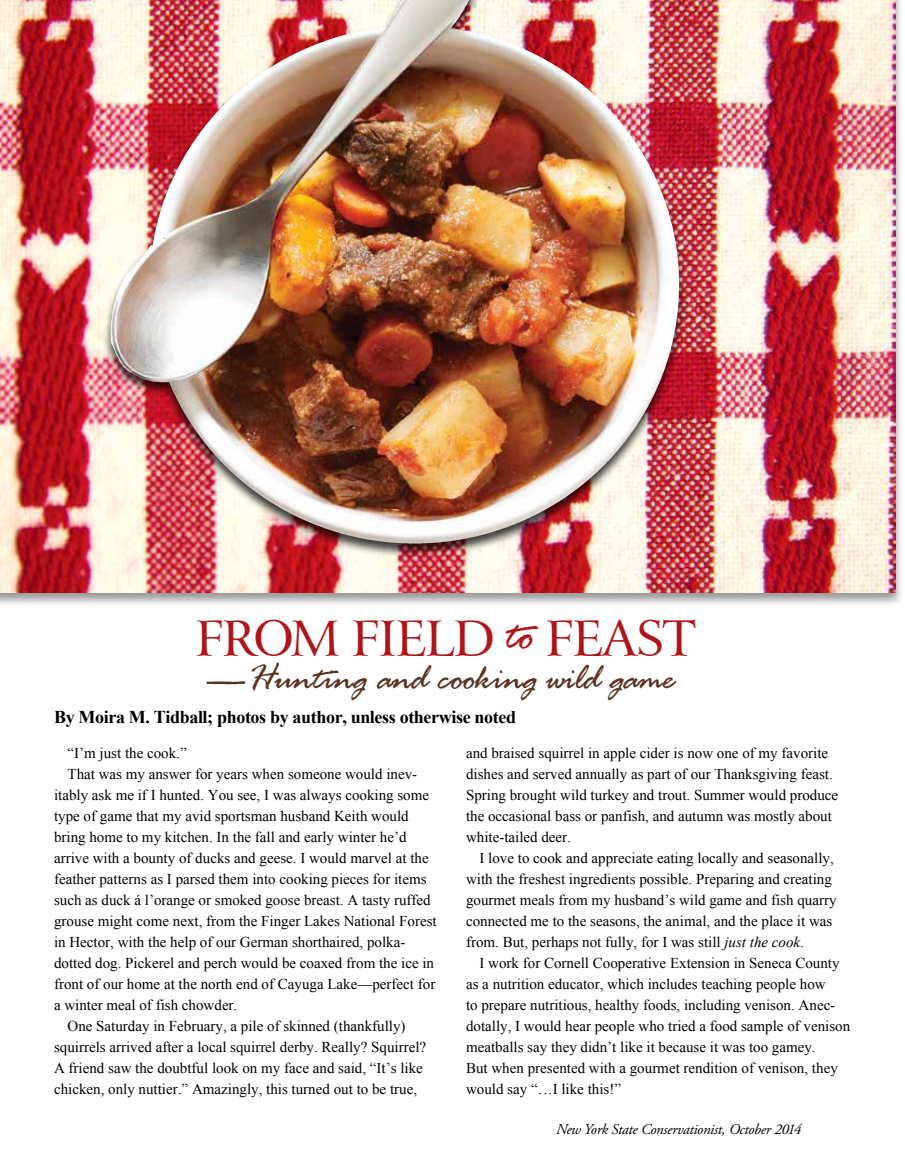
<style>
.page{position:relative;width:905px;height:1175px;background:#fff}
.page>*{position:absolute;margin:0;border:0;box-sizing:border-box;transform-origin:0 0}
.t1{font:48.45px "Arrus BT";letter-spacing:-.03em;color:#ae1418}
.t2{font:39px "Rage Italic Plain";letter-spacing:-.01em;color:#5a3423}
.t3{font:700 18px "Times New Roman";letter-spacing:-.02em;color:#000}
.t4{font:15px/21px "Times New Roman";color:#000}
.t5{font:italic 15px "Adobe Garamond Pro";letter-spacing:-.02em;color:#000}
.s1{font-family:"Rage Italic Plain"}
.s2{font-style:italic}
</style>
<div class="page">
<div style="left:0;top:0;width:903px;height:607px;background:#000;opacity:.41"></div>
<img style="left:0;top:0;width:895px;height:593px">
<div style="left:103px;top:0;width:584px;height:559px;background:#000;opacity:.75"></div>
<img style="left:283px;top:0;width:119px;height:60px">
<h1 class="t1" style="left:195px;top:609px;width:502px">FROM FIELD <span class="s1">to</span> FEAST</h1>
<h2 class="t2" style="left:205px;top:661px;width:471px">—Hunting and cooking wild game</h2>
<p class="t3" style="left:54px;top:704px;width:463px">By Moira M. Tidball; photos by author, unless otherwise noted</p>
<p class="t4" style="left:68px;top:742px;width:121px">“I’m just the cook.”</p>
<p class="t4" style="left:68px;top:763px;width:351px">That was my answer for years when someone would inev-</p>
<p class="t4" style="left:54px;top:784px;width:376px">itably ask me if I hunted. You see, I was always cooking some</p>
<p class="t4" style="left:54px;top:805px;width:356px">type of game that my avid sportsman husband Keith would</p>
<p class="t4" style="left:54px;top:826px;width:354px">bring home to my kitchen. In the fall and early winter he’d</p>
<p class="t4" style="left:54px;top:847px;width:376px">arrive with a bounty of ducks and geese. I would marvel at the</p>
<p class="t4" style="left:54px;top:868px;width:374px">feather patterns as I parsed them into cooking pieces for items</p>
<p class="t4" style="left:54px;top:889px;width:378px">such as duck á l’orange or smoked goose breast. A tasty ruffed</p>
<p class="t4" style="left:54px;top:910px;width:384px">grouse might come next, from the Finger Lakes National Forest</p>
<p class="t4" style="left:54px;top:931px;width:353px">in Hector, with the help of our German shorthaired, polka-</p>
<p class="t4" style="left:54px;top:952px;width:381px">dotted dog. Pickerel and perch would be coaxed from the ice in</p>
<p class="t4" style="left:54px;top:973px;width:383px">front of our home at the north end of Cayuga Lake—perfect for</p>
<p class="t4" style="left:54px;top:994px;width:185px">a winter meal of fish chowder.</p>
<p class="t4" style="left:68px;top:1015px;width:339px">One Saturday in February, a pile of skinned (thankfully)</p>
<p class="t4" style="left:54px;top:1036px;width:373px">squirrels arrived after a local squirrel derby. Really? Squirrel?</p>
<p class="t4" style="left:54px;top:1057px;width:370px">A friend saw the doubtful look on my face and said, “It’s like</p>
<p class="t4" style="left:54px;top:1078px;width:364px">chicken, only nuttier.” Amazingly, this turned out to be true,</p>
<p class="t4" style="left:466px;top:742px;width:374px">and braised squirrel in apple cider is now one of my favorite dishes and served annually as part of our Thanksgiving feast.<br>Spring brought wild turkey and trout. Summer would produce the occasional bass or panfish, and autumn was mostly about white-tailed deer.</p>
<p class="t4" style="left:466px;top:847px;width:372px;text-indent:14px">I love to cook and appreciate eating locally and seasonally, with the freshest ingredients possible. Preparing and creating gourmet meals from my husband’s wild game and fish quarry connected me to the seasons, the animal, and the place it was from. But, perhaps not fully, for I was still <span class="s2">just the cook</span>.</p>
<p class="t4" style="left:466px;top:952px;width:386px;text-indent:14px">I work for Cornell Cooperative Extension in Seneca County as a nutrition educator, which includes teaching people how<br>to prepare nutritious, healthy foods, including venison. Anec&shy;dotally, I would hear people who tried a food sample of venison meatballs say they didn’t like it because it was too gamey.<br>But when presented with a gourmet rendition of venison, they would say “…I like this!”</p>
<p class="t5" style="left:556px;top:1119px;width:247px">New York State Conservationist, October 2014</p>
</div>
